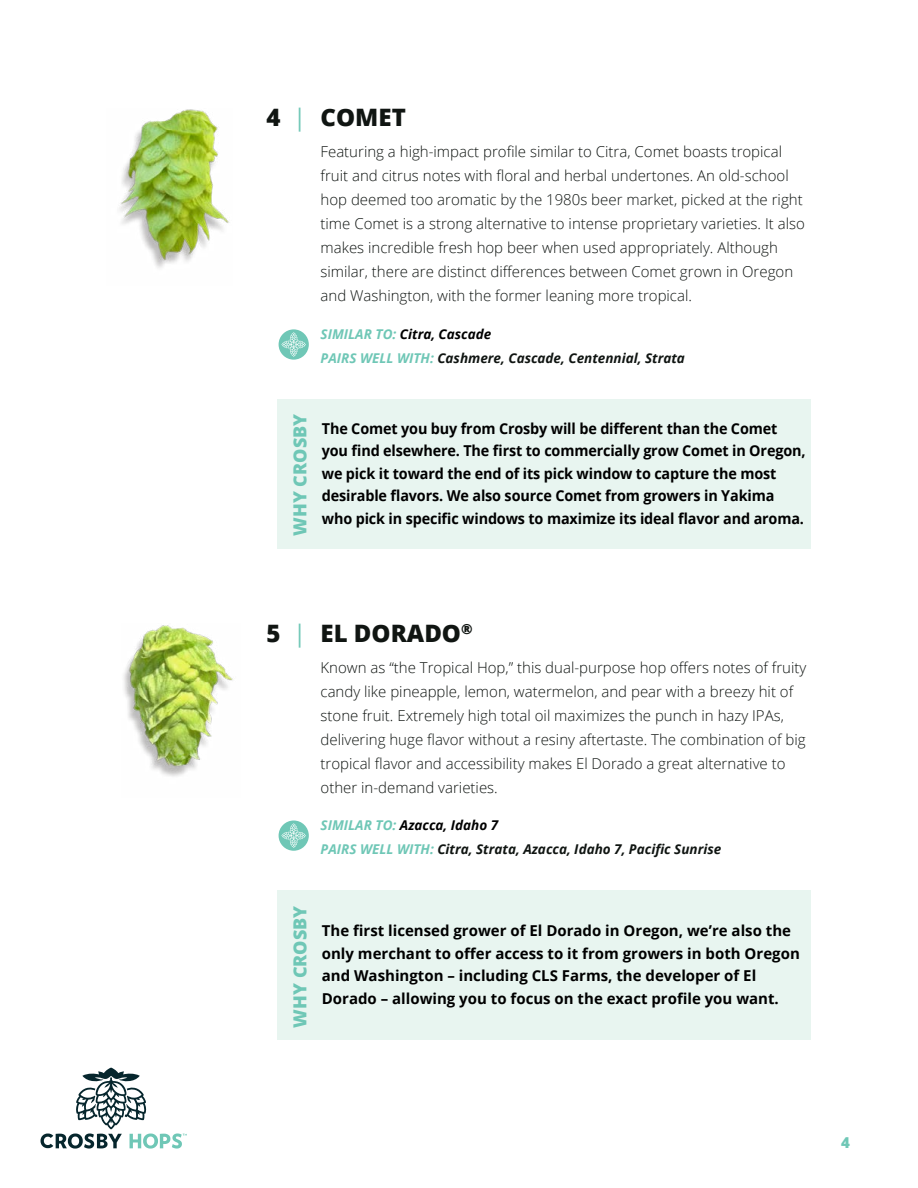
<style>
.page{position:relative;width:918px;height:1188px;background:#fff}
.page>*{position:absolute;margin:0;border:0;box-sizing:border-box;transform-origin:0 0}
.t1{font:800 24px "Open Sans";color:#101512}
.t2{font:800 18px "Open Sans";color:#6fc7b6}
.t3{font:300 15px/24px "Open Sans";color:#101512}
.t4{font:700 15px/22.5px "Open Sans";letter-spacing:-.01em;color:#000;scale:.96 1}
.t5{font:700 15px/22.5px "Open Sans";letter-spacing:-.01em;color:#000}
.t6{font:800 15px "Open Sans";color:#6fc7b6}
.t7{font:italic 700 13.5px/24px "Open Sans";color:#101512}
.s1{font-weight:400;color:#6fc7b6}
.s2{color:#6fc7b6}
.s3{color:#000}
</style>
<div class="page">
<svg style="left:40px;top:1068px;width:147px;height:81px"></svg>
<div style="left:278px;top:399px;width:533px;height:149px;background:#e8f5f0"></div>
<div style="left:279px;top:329px;width:30px;height:31px;background:#6fc7b6;border-radius:50%"></div>
<svg style="left:281px;top:332px;width:25px;height:25px"></svg>
<img style="left:119px;top:109px;width:110px;height:159px">
<div style="left:278px;top:891px;width:533px;height:149px;background:#e8f5f0"></div>
<div style="left:279px;top:821px;width:30px;height:30px;background:#6fc7b6;border-radius:50%"></div>
<svg style="left:281px;top:823px;width:25px;height:25px"></svg>
<img style="left:123px;top:625px;width:110px;height:152px">
<h1 class="t1" style="left:267px;top:99px;width:141px">4 <span class="s1">|</span> COMET</h1>
<p class="t3" style="left:321px;top:139px;width:486px">Featuring a high-impact profile similar to Citra, Comet boasts tropical fruit and citrus notes with floral and herbal undertones. An old-school hop deemed too aromatic by the 1980s beer market, picked at the right time Comet is a strong alternative to intense proprietary varieties. It also makes incredible fresh hop beer when used appropriately. Although similar, there are distinct differences between Comet grown in Oregon and Washington, with the former leaning more tropical.</p>
<p class="t7" style="left:321px;top:321px;width:366px"><span class="s2">SIMILAR TO:</span> <span class="s3">Citra, Cascade<br></span><span class="s2">PAIRS WELL WITH:</span> Cashmere, Cascade, Centennial, Strata</p>
<p class="t2" style="left:286px;top:536px;width:123px;rotate:-90deg">WHY CROSBY</p>
<p class="t4" style="left:322px;top:417px;width:505px">The Comet you buy from Crosby will be different than the Comet you find elsewhere. The first to commercially grow Comet in Oregon, we pick it toward the end of its pick window to capture the most desirable flavors. We also source Comet from growers in Yakima who pick in specific windows to maximize its ideal flavor and aroma.</p>
<h1 class="t1" style="left:267px;top:615px;width:208px">5 <span class="s1">|</span> EL DORADO<sup>®</sup></h1>
<p class="t3" style="left:321px;top:655px;width:487px">Known as “the Tropical Hop,” this dual-purpose hop offers notes of fruity candy like pineapple, lemon, watermelon, and pear with a breezy hit of stone fruit. Extremely high total oil maximizes the punch in hazy IPAs, delivering huge flavor without a resiny aftertaste. The combination of big tropical flavor and accessibility makes El Dorado a great alternative to other in-demand varieties.</p>
<p class="t7" style="left:321px;top:813px;width:402px"><span class="s2">SIMILAR TO:</span> <span class="s3">Azacca, Idaho 7<br></span><span class="s2">PAIRS WELL WITH:</span> Citra, Strata, Azacca, Idaho 7, Pacific Sunrise</p>
<p class="t2" style="left:286px;top:1028px;width:123px;rotate:-90deg">WHY CROSBY</p>
<p class="t5" style="left:322px;top:919px;width:480px">The first licensed grower of El Dorado in Oregon, we’re also the only merchant to offer access to it from growers in both Oregon and Washington – including CLS Farms, the developer of El Dorado – allowing you to focus on the exact profile you want.</p>
<p class="t6" style="left:841px;top:1132px;width:10px">4</p>
</div>
